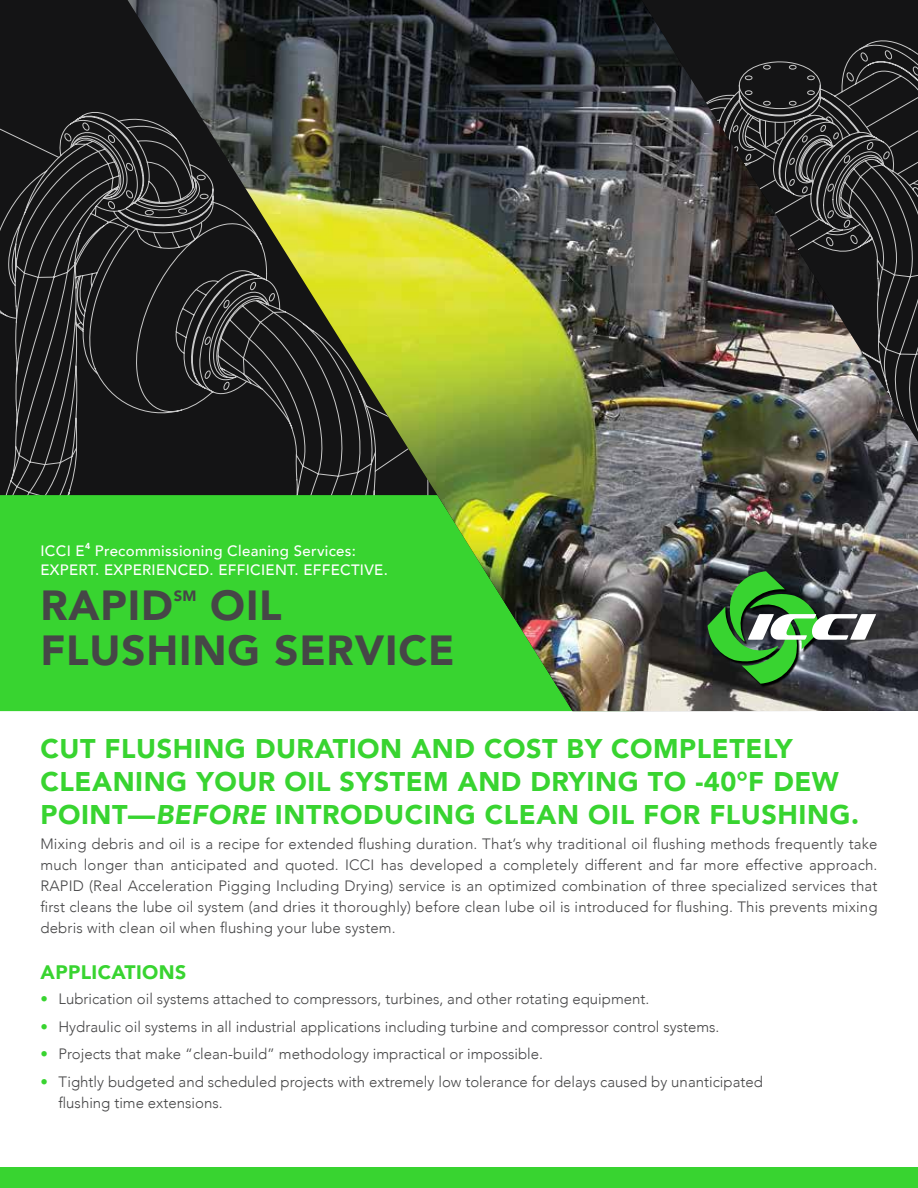
<style>
.page{position:relative;width:918px;height:1188px;background:#fff}
.page>*{position:absolute;margin:0;border:0;box-sizing:border-box;transform-origin:0 0}
.t1{font:900 42px/45px "Avenir";letter-spacing:.02em;color:#464647;text-align:center}
.t2{font:900 27px/33px "Avenir";letter-spacing:.02em;color:#38d430}
.t3{font:900 19.5px "Avenir";letter-spacing:.02em;color:#38d430}
.t4{font:300 15px/21px "Avenir";color:#464647;text-align:justify}
.t5{font:500 15px/19.5px "Avenir";letter-spacing:.02em;color:#fff}
.t6{font:900 14.85px "Avenir";color:#464647}
.s1{font-style:italic}
.s2{color:#38d430}
</style>
<div class="page">
<div style="left:0;top:1168px;width:918px;height:20px;background:#38d430"></div>
<svg style="left:0;top:0;width:128px;height:495px;fill:#141415"></svg>
<div style="left:0;top:495px;width:128px;height:216px;background:#38d430"></div>
<img style="left:128px;top:0;width:790px;height:711px">
<img style="left:707px;top:571px;width:117px;height:116px">
<svg style="left:708px;top:571px;width:168px;height:113px"></svg>
<p class="t5" style="left:40px;top:540px;width:349px">ICCI E<sup>4</sup> Precommissioning Cleaning Services:<br>EXPERT. EXPERIENCED. EFFICIENT. EFFECTIVE.</p>
<h1 class="t1" style="left:40px;top:582px;width:134px">RAPID</h1>
<p class="t6" style="left:174px;top:583px;width:24px">SM</p>
<h1 class="t1" style="left:41px;top:582px;width:415px">OIL<br>FLUSHING SERVICE</h1>
<h2 class="t2" style="left:40px;top:732px;width:820px">CUT FLUSHING DURATION AND COST BY COMPLETELY<br>CLEANING YOUR OIL SYSTEM AND DRYING TO -40°F DEW<br>POINT—<span class="s1">BEFORE</span> INTRODUCING CLEAN OIL FOR FLUSHING.</h2>
<p class="t4" style="left:40px;top:833px;width:839px">Mixing debris and oil is a recipe for extended flushing duration. That’s why traditional oil flushing methods frequently take much longer than anticipated and quoted. ICCI has developed a completely different and far more effective approach.<br>RAPID (Real Acceleration Pigging Including Drying) service is an optimized combination of three specialized services that first cleans the lube oil system (and dries it thoroughly) before clean lube oil is introduced for flushing. This prevents mixing debris with clean oil when flushing your lube system.</p>
<h3 class="t3" style="left:40px;top:956px;width:147px">APPLICATIONS</h3>
<p class="t4" style="left:40px;top:988px;width:610px"><span class="s2">•</span> Lubrication oil systems attached to compressors, turbines, and other rotating equipment.</p>
<p class="t4" style="left:40px;top:1016px;width:681px"><span class="s2">•</span> Hydraulic oil systems in all industrial applications including turbine and compressor control systems.</p>
<p class="t4" style="left:40px;top:1044px;width:504px"><span class="s2">•</span> Projects that make “clean-build” methodology impractical or impossible.</p>
<p class="t4" style="left:58px;top:1071px;width:706px;text-indent:-18px"><span class="s2">•</span> Tightly budgeted and scheduled projects with extremely low tolerance for delays caused by unanticipated flushing time extensions.</p>
</div>
